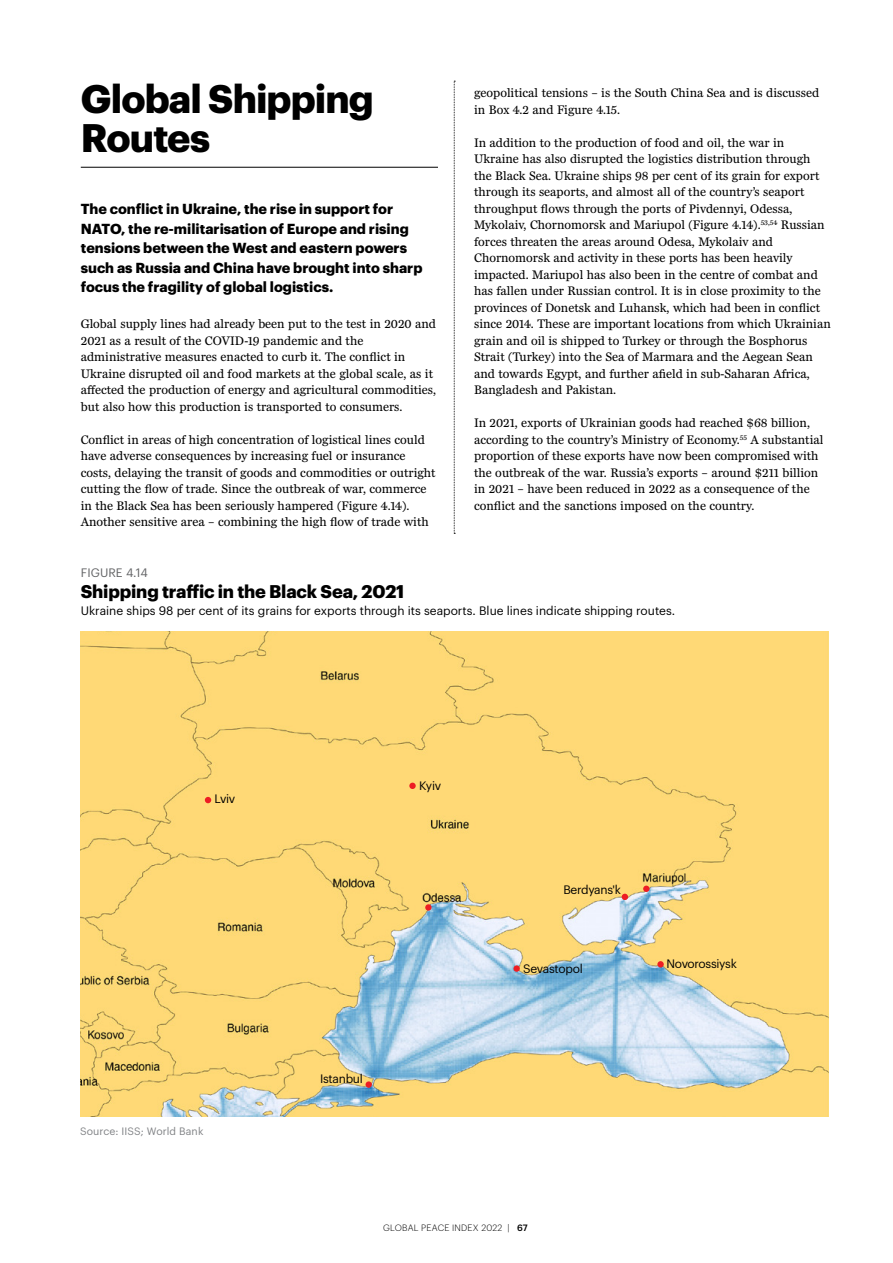
<style>
.page{position:relative;width:893px;height:1263px;background:#fff}
.page>*{position:absolute;margin:0;border:0;box-sizing:border-box;transform-origin:0 0}
.t1{font:700 39px/39px "Graphik";letter-spacing:-.025em;color:#000}
.t2{font:700 18px "Graphik";letter-spacing:-.01em;color:#000}
.t3{font:700 14.25px/19.5px "Graphik";color:#000}
.t4{font:12.75px/16.5px "Miller Daily Two";color:#000}
.t5{font:12px "Graphik";color:#000}
.t6{font:12px "Graphik";letter-spacing:-.025em;color:#000}
.t7{font:12px "Graphik";letter-spacing:.005em;color:#636466}
.t8{font:10.5px "Graphik";letter-spacing:.01em;color:#808285}
.t9{font:300 9px "Graphik";letter-spacing:.025em;color:#000}
.s1{font-weight:500}
</style>
<div class="page">
<svg style="left:454px;top:81px;width:1px;height:453px"></svg>
<hr style="left:81px;top:167px;width:357px;height:1px;background:#000">
<img style="left:81px;top:631px;width:747px;height:486px">
<div style="left:365px;top:1081px;width:7px;height:7px;background:#ed1d24;border-radius:50%"></div>
<div style="left:657px;top:961px;width:7px;height:6px;background:#ed1d24;border-radius:50%"></div>
<svg style="left:622px;top:894px;width:6px;height:6px"></svg>
<div style="left:643px;top:885px;width:6px;height:7px;background:#ed1d24;border-radius:50%"></div>
<div style="left:513px;top:965px;width:7px;height:7px;background:#ed1d24;border-radius:50%"></div>
<svg style="left:425px;top:904px;width:7px;height:7px"></svg>
<div style="left:409px;top:783px;width:7px;height:6px;background:#ed1d24;border-radius:50%"></div>
<svg style="left:205px;top:797px;width:6px;height:6px"></svg>
<h1 class="t1" style="left:81px;top:76px;width:295px">Global Shipping<br>Routes</h1>
<p class="t3" style="left:81px;top:198px;width:343px">The conflict in Ukraine, the rise in support for NATO, the re-militarisation of Europe and rising tensions between the West and eastern powers such as Russia and China have brought into sharp focus the fragility of global logistics.</p>
<p class="t4" style="left:81px;top:316px;width:357px">Global supply lines had already been put to the test in 2020 and 2021 as a result of the COVID-19 pandemic and the administrative measures enacted to curb it. The conflict in Ukraine disrupted oil and food markets at the global scale, as it affected the production of energy and agricultural commodities, but also how this production is transported to consumers.</p>
<p class="t4" style="left:81px;top:431px;width:356px">Conflict in areas of high concentration of logistical lines could have adverse consequences by increasing fuel or insurance costs, delaying the transit of goods and commodities or outright cutting the flow of trade. Since the outbreak of war, commerce in the Black Sea has been seriously hampered (Figure 4.14).<br>Another sensitive area – combining the high flow of trade with</p>
<p class="t4" style="left:474px;top:85px;width:347px">geopolitical tensions – is the South China Sea and is discussed in Box 4.2 and Figure 4.15.</p>
<p class="t4" style="left:474px;top:134px;width:358px">In addition to the production of food and oil, the war in Ukraine has also disrupted the logistics distribution through the Black Sea. Ukraine ships 98 per cent of its grain for export through its seaports, and almost all of the country’s seaport throughput flows through the ports of Pivdennyi, Odessa, Mykolaiv, Chornomorsk and Mariupol (Figure 4.14).<sup>53,54</sup> Russian forces threaten the areas around Odesa, Mykolaiv and Chornomorsk and activity in these ports has been heavily impacted. Mariupol has also been in the centre of combat and has fallen under Russian control. It is in close proximity to the provinces of Donetsk and Luhansk, which had been in conflict since 2014. These are important locations from which Ukrainian grain and oil is shipped to Turkey or through the Bosphorus Strait (Turkey) into the Sea of Marmara and the Aegean Sean and towards Egypt, and further afield in sub-Saharan Africa, Bangladesh and Pakistan.</p>
<p class="t4" style="left:474px;top:415px;width:351px">In 2021, exports of Ukrainian goods had reached $68 billion, according to the country’s Ministry of Economy.<sup>55</sup> A substantial proportion of these exports have now been compromised with the outbreak of the war. Russia’s exports – around $211 billion in 2021 – have been reduced in 2022 as a consequence of the conflict and the sanctions imposed on the country.</p>
<p class="t7" style="left:81px;top:563px;width:69px">FIGURE 4.14</p>
<h2 class="t2" style="left:81px;top:578px;width:325px">Shipping traffic in the Black Sea, 2021</h2>
<p class="t5" style="left:81px;top:601px;width:596px">Ukraine ships 98 per cent of its grains for exports through its seaports. Blue lines indicate shipping routes.</p>
<p class="t5" style="left:214px;top:790px;width:22px">Lviv</p>
<p class="t8" style="left:80px;top:1123px;width:125px">Source: IISS; World Bank</p>
<p class="t5" style="left:419px;top:776px;width:23px">Kyiv</p>
<p class="t6" style="left:320px;top:1070px;width:44px">Istanbul</p>
<p class="t6" style="left:563px;top:880px;width:59px">Berdyans'k</p>
<p class="t6" style="left:523px;top:960px;width:61px">Sevastopol</p>
<p class="t6" style="left:667px;top:955px;width:72px">Novorossiysk</p>
<p class="t9" style="left:383px;top:1221px;width:146px">GLOBAL PEACE INDEX 2022 | <span class="s1">67</span></p>
</div>
